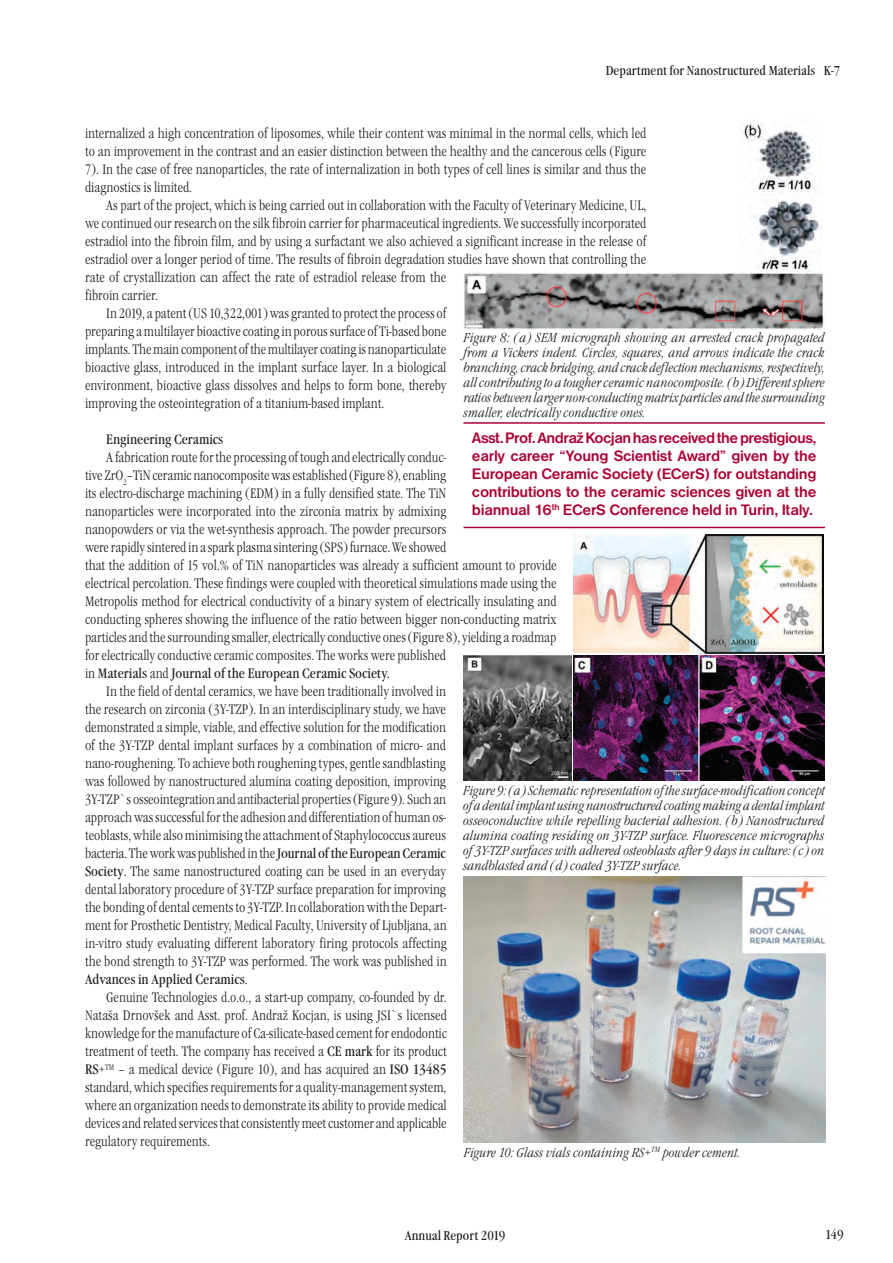
<style>
.page{position:relative;width:893px;height:1263px;background:#fff}
.page>*{position:absolute;margin:0;border:0;box-sizing:border-box;transform-origin:0 0}
.LP_Hitro_branje{font:700 15.75px/18px "Nimbus San DEE";letter-spacing:-.02em;color:#ab0333;text-align:justify}
.LP_Glavni_tekst{font:14.25px/18px "Garamond Itc TEE Ligh Cond";color:#231f20;text-align:justify}
.LP_Glavni_tekst-2{font:condensed 14.25px "Garamond Itc TEE";color:#231f20}
.LP_Podnapis_k_sliki{font:13.5px/15px "Garamond Itc TEE Ligh Cond Ital";color:#231f20;text-align:justify}
.LP_Header_-_odsek{font:condensed 13.5px "Garamond Itc TEE";color:#231f20}
.LP_Header_-_odsek_si{font:condensed 13.5px "Garamond Itc TEE";color:#231f20}
.s1{font-family:"Garamond Itc TEE";font-stretch:condensed}
</style>
<div class="page">
<img style="left:463px;top:655px;width:108px;height:125px">
<img style="left:574px;top:535px;width:250px;height:118px">
<img style="left:573px;top:655px;width:251px;height:125px">
<img style="left:464px;top:876px;width:361px;height:267px">
<img style="left:739px;top:119px;width:83px;height:153px">
<img style="left:464px;top:272px;width:361px;height:57px">
<hr style="left:463px;top:422px;width:362px;height:2px;background:#ab0333">
<hr style="left:463px;top:527px;width:362px;height:1px;background:#ab0333">
<p class="LP_Header_-_odsek" style="left:606px;top:63px;width:211px">Department for Nanostructured Materials</p>
<p class="LP_Header_-_odsek_si" style="left:824px;top:63px;width:18px">K-7</p>
<p class="LP_Glavni_tekst" style="left:85px;top:125px;width:563px">internalized a high concentration of liposomes, while their content was minimal in the normal cells, which led to an improvement in the contrast and an easier distinction between the healthy and the cancerous cells (Figure 7). In the case of free nanoparticles, the rate of internalization in both types of cell lines is similar and thus the diagnostics is limited.</p>
<p class="LP_Glavni_tekst" style="left:85px;top:197px;width:563px;text-align:left;text-indent:21px">As part of the project, which is being carried out in collaboration with the Faculty of Veterinary Medicine, UL, we continued our research on the silk fibroin carrier for pharmaceutical ingredients. We successfully incorporated estradiol into the fibroin film, and by using a surfactant we also achieved a significant increase in the release of estradiol over a longer period of time. The results of fibroin degradation studies have shown that controlling the rate of crystallization can affect the rate of estradiol release from the<br>fibroin carrier.</p>
<p class="LP_Glavni_tekst" style="left:85px;top:305px;width:363px;text-indent:21px">In 2019, a patent (US 10,322,001) was granted to protect the process of preparing a multilayer bioactive coating in porous surface of Ti-based bone implants. The main component of the multilayer coating is nanoparticulate bioactive glass, introduced in the implant surface layer. In a biological environment, bioactive glass dissolves and helps to form bone, thereby improving the osteointegration of a titanium-based implant.</p>
<p class="LP_Glavni_tekst-2" style="left:106px;top:431px;width:119px">Engineering Ceramics</p>
<p class="LP_Glavni_tekst" style="left:85px;top:449px;width:473px;text-align:left;text-indent:21px">A fabrication route for the processing of tough and electrically conduc-<br>tive ZrO<sub>2</sub>–TiN ceramic nanocomposite was established (Figure 8), enabling<br>its electro-discharge machining (EDM) in a fully densified state. The TiN<br>nanoparticles were incorporated into the zirconia matrix by admixing<br>nanopowders or via the wet-synthesis approach. The powder precursors<br>were rapidly sintered in a spark plasma sintering (SPS) furnace. We showed<br>that the addition of 15 vol.% of TiN nanoparticles was already a sufficient amount to provide electrical percolation. These findings were coupled with theoretical simulations made using the Metropolis method for electrical conductivity of a binary system of electrically insulating and conducting spheres showing the influence of the ratio between bigger non-conducting matrix particles and the surrounding smaller, electrically conductive ones (Figure 8), yielding a roadmap for electrically conductive ceramic composites. The works were published<br>in <span class="s1">Materials</span> and <span class="s1">Journal of the European Ceramic Society.</span></p>
<p class="LP_Glavni_tekst" style="left:85px;top:683px;width:363px;text-indent:21px">In the field of dental ceramics, we have been traditionally involved in the research on zirconia (3Y-TZP). In an interdisciplinary study, we have demonstrated a simple, viable, and effective solution for the modification of the 3Y-TZP dental implant surfaces by a combination of micro- and nano-roughening. To achieve both roughening types, gentle sandblasting was followed by nanostructured alumina coating deposition, improving 3Y-TZP`s osseointegration and antibacterial properties (Figure 9). Such an approach was successful for the adhesion and differentiation of human os&shy;teoblasts, while also minimising the attachment of Staphylococcus aureus bacteria. The work was published in the <span class="s1">Journal of the European Ceramic Society</span>. The same nanostructured coating can be used in an everyday dental laboratory procedure of 3Y-TZP surface preparation for improving the bonding of dental cements to 3Y-TZP. In collaboration with the Depart&shy;ment for Prosthetic Dentistry, Medical Faculty, University of Ljubljana, an in-vitro study evaluating different laboratory firing protocols affecting the bond strength to 3Y-TZP was performed. The work was published in <span class="s1">Advances in Applied Ceramics</span>.</p>
<p class="LP_Glavni_tekst" style="left:85px;top:989px;width:363px;text-indent:21px">Genuine Technologies d.o.o., a start-up company, co-founded by dr.<br>Nataša Drnovšek and Asst. prof. Andraž Kocjan, is using JSI`s licensed knowledge for the manufacture of Ca-silicate-based cement for endodontic treatment of teeth. The company has received a <span class="s1">CE mark</span> for its product <span class="s1">RS</span>+<sup>TM</sup> – a medical device (Figure 10), and has acquired an <span class="s1">ISO 13485 </span>standard, which specifies requirements for a quality-management system, where an organization needs to demonstrate its ability to provide medical devices and related services that consistently meet customer and applicable regulatory requirements.</p>
<p class="LP_Podnapis_k_sliki" style="left:463px;top:331px;width:363px">Figure 8: (a) SEM micrograph showing an arrested crack propagated from a Vickers indent. Circles, squares, and arrows indicate the crack branching, crack bridging, and crack deflection mechanisms, respectively, all contributing to a tougher ceramic nanocomposite. (b) Different sphere ratios between larger non-conducting matrix particles and the surrounding smaller, electrically conductive ones.</p>
<p class="LP_Hitro_branje" style="left:472px;top:429px;width:346px">Asst.Prof.AndražKocjanhasreceivedtheprestigious, early career “Young Scientist Award” given by the European Ceramic Society (ECerS) for outstanding contributions to the ceramic sciences given at the biannual 16<sup>th</sup> ECerS Conference held in Turin, Italy.</p>
<p class="LP_Podnapis_k_sliki" style="left:463px;top:783px;width:363px">Figure 9: (a) Schematic representation of the surface-modification concept of a dental implant using nanostructured coating making a dental implant osseoconductive while repelling bacterial adhesion. (b) Nanostructured alumina coating residing on 3Y-TZP surface. Fluorescence micrographs of 3Y-TZP surfaces with adhered osteoblasts after 9 days in culture: (c) on sandblasted and (d) coated 3Y-TZP surface.</p>
<p class="LP_Podnapis_k_sliki" style="left:464px;top:1145px;width:278px">Figure 10: Glass vials containing RS+<sup>TM</sup> powder cement.</p>
<p class="LP_Header_-_odsek" style="left:405px;top:1227px;width:102px">Annual Report 2019</p>
<p class="LP_Header_-_odsek" style="left:825px;top:1227px;width:20px">149</p>
</div>
